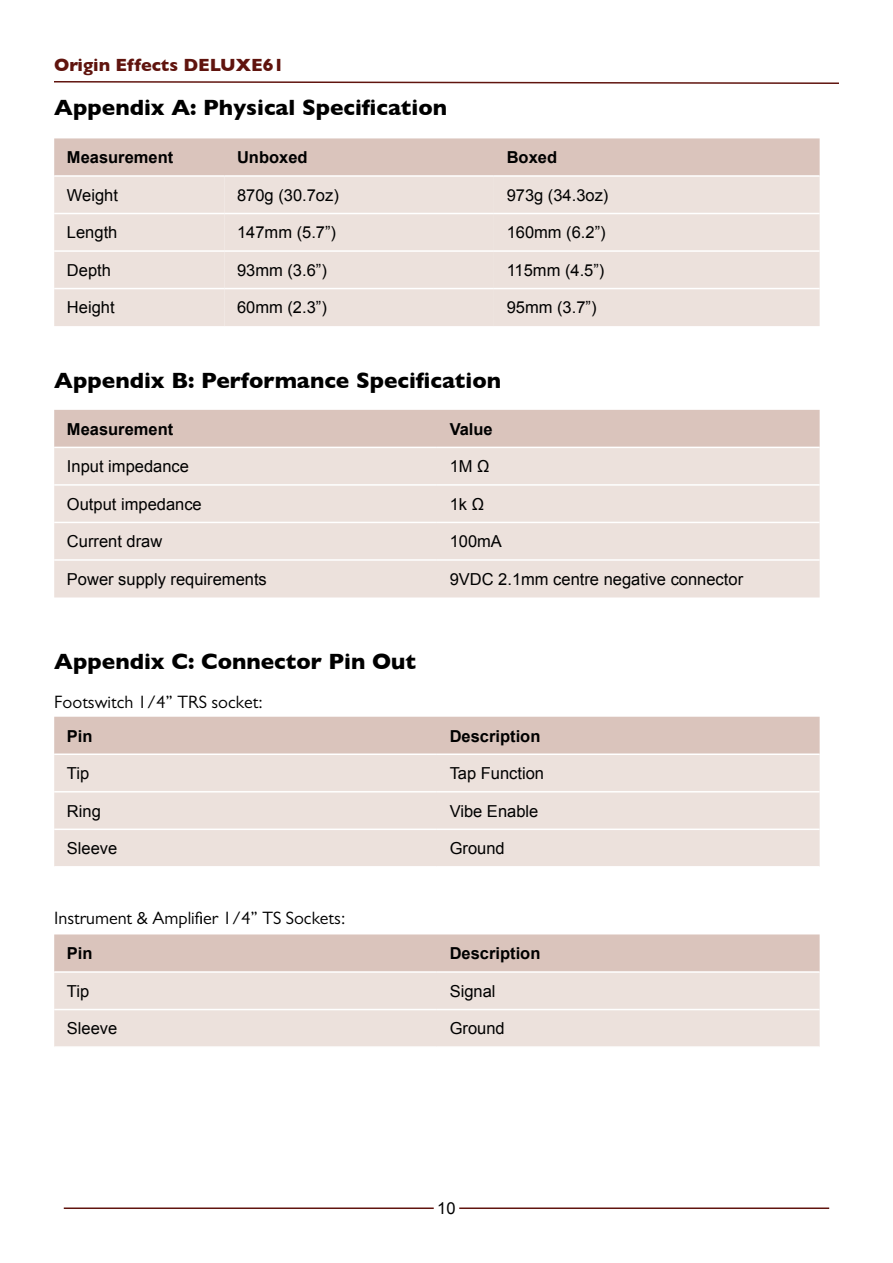
<style>
.page{position:relative;width:893px;height:1263px;background:#fff}
.page>*{position:absolute;margin:0;border:0;box-sizing:border-box;transform-origin:0 0}
.t1{font:700 22.5px "Gill Sans";color:#000}
.t2{font:18px "Gill Sans";color:#000}
.t3{font:700 18px "Gill Sans";color:#60140e}
.t4{font:16.5px "Arial";color:#000}
.t5{font:700 16.5px "Arial";color:#000}
</style>
<div class="page">
<hr style="left:64px;top:1207px;width:370px;height:2px;background:#60140e">
<hr style="left:459px;top:1207px;width:370px;height:2px;background:#60140e">
<svg style="left:54px;top:81px;width:785px;height:3px"></svg>
<svg style="left:54px;top:138px;width:766px;height:188px;background:#e8dbd5"></svg>
<hr style="left:54px;top:175px;width:170px;height:2px;background:#fff">
<hr style="left:224px;top:175px;width:270px;height:2px;background:#fff">
<hr style="left:494px;top:175px;width:326px;height:2px;background:#fff">
<hr style="left:54px;top:213px;width:170px;height:1px;background:#fff">
<hr style="left:224px;top:213px;width:270px;height:1px;background:#fff">
<hr style="left:494px;top:213px;width:326px;height:1px;background:#fff">
<hr style="left:54px;top:250px;width:170px;height:2px;background:#fff">
<hr style="left:224px;top:250px;width:270px;height:2px;background:#fff">
<hr style="left:494px;top:250px;width:326px;height:2px;background:#fff">
<hr style="left:54px;top:288px;width:170px;height:1px;background:#fff">
<hr style="left:224px;top:288px;width:270px;height:1px;background:#fff">
<hr style="left:494px;top:288px;width:326px;height:1px;background:#fff">
<div style="left:54px;top:410px;width:766px;height:37px;background:#dac4bc"></div>
<div style="left:54px;top:448px;width:766px;height:149px;background:#ece1dc"></div>
<hr style="left:54px;top:484px;width:383px;height:2px;background:#fff">
<hr style="left:437px;top:484px;width:383px;height:2px;background:#fff">
<hr style="left:54px;top:522px;width:383px;height:1px;background:#fff">
<hr style="left:437px;top:522px;width:383px;height:1px;background:#fff">
<hr style="left:54px;top:559px;width:383px;height:2px;background:#fff">
<hr style="left:437px;top:559px;width:383px;height:2px;background:#fff">
<div style="left:54px;top:934px;width:766px;height:37px;background:#dac4bc"></div>
<div style="left:54px;top:973px;width:766px;height:73px;background:#ece1dc"></div>
<hr style="left:54px;top:1009px;width:383px;height:1px;background:#fff">
<hr style="left:437px;top:1009px;width:383px;height:1px;background:#fff">
<div style="left:54px;top:717px;width:766px;height:36px;background:#dac4bc"></div>
<div style="left:54px;top:755px;width:766px;height:111px;background:#ece1dc"></div>
<hr style="left:54px;top:791px;width:383px;height:1px;background:#fff">
<hr style="left:437px;top:791px;width:383px;height:1px;background:#fff">
<hr style="left:54px;top:828px;width:383px;height:2px;background:#fff">
<hr style="left:437px;top:828px;width:383px;height:2px;background:#fff">
<p class="t3" style="left:54px;top:57px;width:232px">Origin Effects DELUXE61</p>
<h1 class="t1" style="left:54px;top:90px;width:394px">Appendix A: Physical Specification</h1>
<p class="t5" style="left:67px;top:151px;width:108px">Measurement</p>
<p class="t5" style="left:237px;top:151px;width:72px">Unboxed</p>
<p class="t5" style="left:507px;top:151px;width:52px">Boxed</p>
<p class="t4" style="left:67px;top:189px;width:53px">Weight</p>
<p class="t4" style="left:237px;top:189px;width:103px">870g (30.7oz)</p>
<p class="t4" style="left:507px;top:189px;width:103px">973g (34.3oz)</p>
<p class="t4" style="left:67px;top:226px;width:52px">Length</p>
<p class="t4" style="left:237px;top:226px;width:101px">147mm (5.7”)</p>
<p class="t4" style="left:507px;top:226px;width:101px">160mm (6.2”)</p>
<p class="t4" style="left:67px;top:264px;width:46px">Depth</p>
<p class="t4" style="left:237px;top:264px;width:91px">93mm (3.6”)</p>
<p class="t4" style="left:507px;top:264px;width:99px">115mm (4.5”)</p>
<p class="t4" style="left:67px;top:301px;width:49px">Height</p>
<p class="t4" style="left:237px;top:301px;width:91px">60mm (2.3”)</p>
<p class="t4" style="left:507px;top:301px;width:91px">95mm (3.7”)</p>
<h1 class="t1" style="left:54px;top:363px;width:448px">Appendix B: Performance Specification</h1>
<p class="t5" style="left:67px;top:423px;width:108px">Measurement</p>
<p class="t5" style="left:450px;top:423px;width:45px">Value</p>
<p class="t4" style="left:67px;top:460px;width:123px">Input impedance</p>
<p class="t4" style="left:450px;top:456px;width:41px">1M Ω</p>
<p class="t4" style="left:67px;top:498px;width:136px">Output impedance</p>
<p class="t4" style="left:450px;top:493px;width:36px">1k Ω</p>
<p class="t4" style="left:67px;top:535px;width:97px">Current draw</p>
<p class="t4" style="left:450px;top:535px;width:54px">100mA</p>
<p class="t4" style="left:67px;top:573px;width:201px">Power supply requirements</p>
<p class="t4" style="left:450px;top:573px;width:295px">9VDC 2.1mm centre negative connector</p>
<h1 class="t1" style="left:54px;top:652px;width:363px">Appendix C: Connector Pin Out</h1>
<p class="t2" style="left:54px;top:691px;width:210px">Footswitch 1/4” TRS socket:</p>
<p class="t5" style="left:67px;top:730px;width:27px">Pin</p>
<p class="t5" style="left:450px;top:730px;width:92px">Description</p>
<p class="t4" style="left:67px;top:767px;width:24px">Tip</p>
<p class="t4" style="left:450px;top:767px;width:96px">Tap Function</p>
<p class="t4" style="left:67px;top:804px;width:35px">Ring</p>
<p class="t4" style="left:450px;top:804px;width:90px">Vibe Enable</p>
<p class="t4" style="left:67px;top:842px;width:52px">Sleeve</p>
<p class="t4" style="left:450px;top:842px;width:57px">Ground</p>
<p class="t2" style="left:54px;top:907px;width:293px">Instrument &amp; Amplifier 1/4” TS Sockets:</p>
<p class="t5" style="left:67px;top:947px;width:27px">Pin</p>
<p class="t5" style="left:450px;top:947px;width:92px">Description</p>
<p class="t4" style="left:67px;top:985px;width:24px">Tip</p>
<p class="t4" style="left:450px;top:985px;width:47px">Signal</p>
<p class="t4" style="left:67px;top:1022px;width:52px">Sleeve</p>
<p class="t4" style="left:450px;top:1022px;width:57px">Ground</p>
<p class="t4" style="left:437px;top:1202px;width:20px">10</p>
</div>
